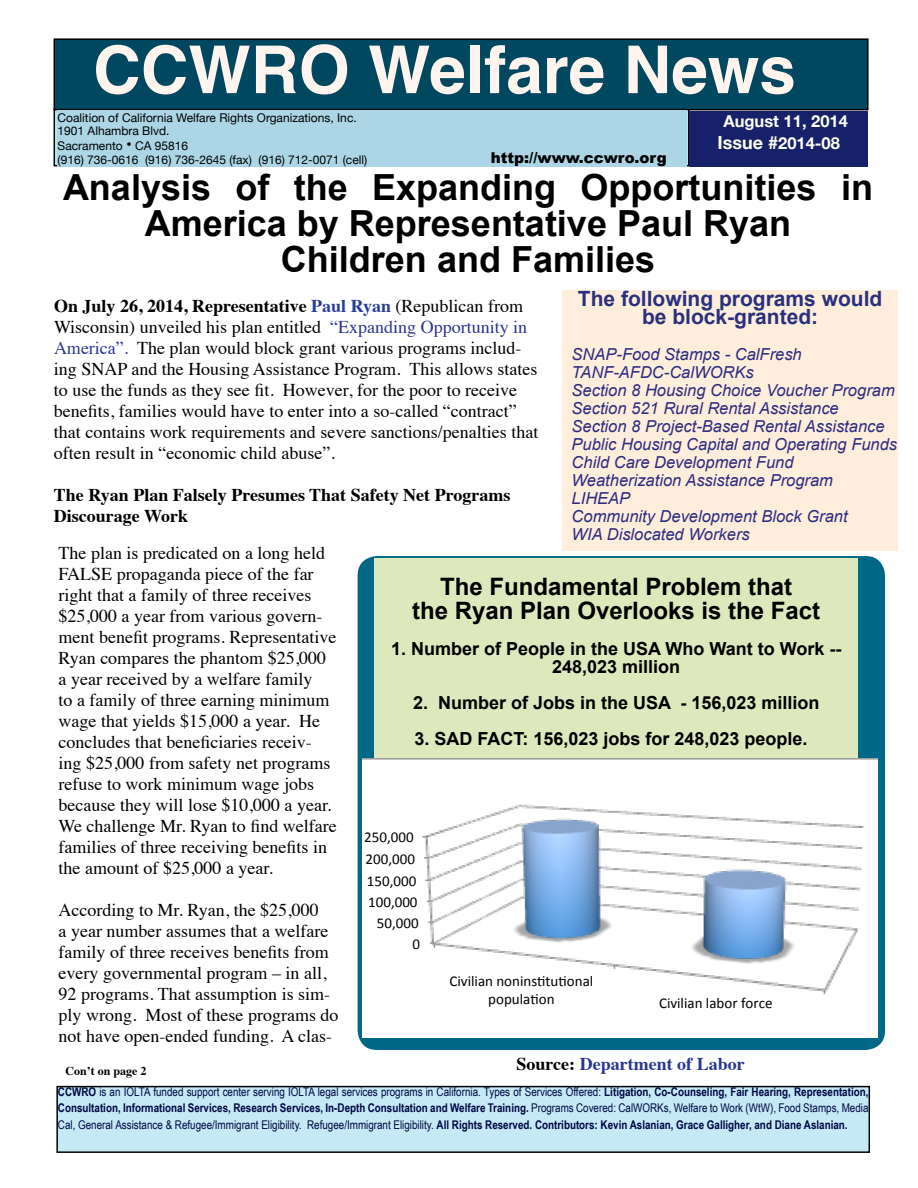
<style>
.page{position:relative;width:918px;height:1188px;background:#fff}
.page>*{position:absolute;margin:0;border:0;box-sizing:border-box;transform-origin:0 0}
.t1{font:700 66px "Helvetica";color:#fff4ee}
.t2{font:700 36px/36px "Arial";color:#000;text-align:center}
.t3{font:700 24px/24px "Arial";color:#000;text-align:center}
.t4{font:700 21px/18px "Arial";color:#29317e;text-align:center}
.t5{font:18px/21px "Times";color:#000}
.t6{font:700 18px/18px "Arial";color:#000;text-align:center}
.t7{font:700 18px/21px "Times";color:#000}
.t8{font:700 18px "Times";color:#2a3690}
.t9{font:italic 16.5px/18px "Arial";color:#2d2d82}
.t10{font:700 16.5px/21.6px "Helvetica Neue";color:#fffef4;text-align:center}
.t11{font:15px/18px "Calibri";color:#000;text-align:center}
.t12{font:900 15px "Arial";color:#000}
.t13{font:12px/16.4px "Arial Narrow";color:#000643;text-align:justify}
.t14{font:12px/14.1px "Helvetica Neue";color:#000}
.t15{font:700 12px "Times";color:#000}
.s1{font-size:16.5px}
.s2{font-size:18px}
.s3{font-weight:700}
.s4{font-weight:700;color:#283d98}
.s5{color:#2a3391}
.s6{color:#000}
</style>
<div class="page">
<div style="left:356px;top:555px;width:531px;height:496px;background:#006887;border-radius:21px"></div>
<div style="left:355px;top:553px;width:533px;height:500px;border:3px solid #fff;border-radius:21px"></div>
<div style="left:54px;top:39px;width:814px;height:71px;background:#004760"></div>
<div style="left:54px;top:38px;width:815px;height:72px;border:2px solid #000"></div>
<div style="left:58px;top:110px;width:629px;height:56px;background:#acd6e6"></div>
<div style="left:57px;top:1087px;width:812px;height:65px;background:#c5e9f5"></div>
<div style="left:56px;top:1086px;width:814px;height:67px;border:1px solid #000"></div>
<div style="left:689px;top:111px;width:179px;height:55px;background:#16216a"></div>
<div style="left:562px;top:290px;width:336px;height:261px;background:#ffeedb"></div>
<svg style="left:362px;top:758px;width:516px;height:280px;background:#ecf1f6"></svg>
<div style="left:374px;top:558px;width:484px;height:199px;background:#dee8bd"></div>
<h1 class="t1" style="left:93px;top:17px;width:704px">CCWRO Welfare News</h1>
<p class="t14" style="left:58px;top:111px;width:311px">Coalition of California Welfare Rights Organizations, Inc.<br>1901 Alhambra Blvd.<br>Sacramento <span class="s1">•</span> CA 95816<br>(916) 736-0616 (916) 736-2645 (fax) (916) 712-0071 (cell)</p>
<p class="t10" style="left:718px;top:111px;width:132px">August 11, 2014<br><span class="s2">Issue #</span>2014-08</p>
<h2 class="t2" style="left:63px;top:170px;width:812px">Analysis of the Expanding Opportunities in<br>America by Representative Paul Ryan<br>Children and Families</h2>
<p class="t12" style="left:491px;top:147px;width:177px">http://www.ccwro.org</p>
<p class="t5" style="left:54px;top:294px;width:486px"><span class="s3">On July 26, 2014, Representative</span> <span class="s4">Paul Ryan</span> (Republican from Wisconsin) unveiled his plan entitled <span class="s5">“Expanding Opportunity in America”.</span> The plan would block grant various programs includ&shy;ing SNAP and the Housing Assistance Program. This allows states to use the funds as they see fit. However, for the poor to receive benefits, families would have to enter into a so-called “contract” that contains work requirements and severe sanctions/penalties that often result in “economic child abuse”.</p>
<p class="t7" style="left:54px;top:483px;width:458px">The Ryan Plan Falsely Presumes That Safety Net Programs<br>Discourage Work</p>
<p class="t4" style="left:578px;top:290px;width:306px">The following programs would be block-granted:</p>
<p class="t9" style="left:572px;top:345px;width:327px">SNAP-Food Stamps - CalFresh<br>TANF-AFDC-CalWORKs<br>Section 8 Housing Choice Voucher Program<br>Section 521 Rural Rental Assistance<br>Section 8 Project-Based Rental Assistance<br>Public Housing Capital and Operating Funds<br>Child Care Development Fund<br>Weatherization Assistance Program<br>LIHEAP<br>Community Development Block Grant<br>WIA Dislocated Workers</p>
<p class="t5" style="left:59px;top:541px;width:280px">The plan is predicated on a long held FALSE propaganda piece of the far right that a family of three receives $25,000 a year from various govern&shy;ment benefit programs. Representative Ryan compares the phantom $25,000 a year received by a welfare family<br>to a family of three earning minimum wage that yields $15,000 a year. He concludes that beneficiaries receiv&shy;ing $25,000 from safety net programs refuse to work minimum wage jobs because they will lose $10,000 a year.<br>We challenge Mr. Ryan to find welfare families of three receiving benefits in the amount of $25,000 a year.</p>
<p class="t5" style="left:59px;top:898px;width:281px">According to Mr. Ryan, the $25,000<br>a year number assumes that a welfare family of three receives benefits from every governmental program – in all, 92 programs. That assumption is sim&shy;ply wrong. Most of these programs do not have open-ended funding. A clas-</p>
<p class="t15" style="left:65px;top:1059px;width:82px">Con’t on page 2</p>
<h3 class="t3" style="left:412px;top:575px;width:410px">The Fundamental Problem that<br>the Ryan Plan Overlooks is the Fact</h3>
<p class="t6" style="left:391px;top:640px;width:452px">1. Number of People in the USA Who Want to Work --<br>248,023 million</p>
<p class="t6" style="left:413px;top:694px;width:408px">2. Number of Jobs in the USA - 156,023 million</p>
<p class="t6" style="left:414px;top:730px;width:395px">3. SAD FACT: 156,023 jobs for 248,023 people.</p>
<p class="t11" style="left:364px;top:829px;width:51px">250,000</p>
<p class="t11" style="left:366px;top:850px;width:51px">200,000</p>
<p class="t11" style="left:367px;top:872px;width:51px">150,000</p>
<p class="t11" style="left:368px;top:893px;width:51px">100,000</p>
<p class="t11" style="left:377px;top:914px;width:43px">50,000</p>
<p class="t11" style="left:413px;top:935px;width:9px">0</p>
<p class="t11" style="left:449px;top:973px;width:145px">Civilian nonins/tu/onal popula/on</p>
<p class="t11" style="left:659px;top:994px;width:115px">Civilian labor force</p>
<p class="t8" style="left:517px;top:1047px;width:230px"><span class="s6">Source:</span> Department of Labor</p>
<p class="t13" style="left:58px;top:1083px;width:812px"><span class="s3">CCWRO</span> is an IOLTA funded support center serving IOLTA legal services programs in California. Types of Services Offered: <span class="s3">Litigation, Co-Counseling, Fair Hearing, Representation, Consultation, Informational Services, Research Services, In-Depth Consultation and Welfare Training.</span> Programs Covered: CalWORKs, Welfare to Work (WtW), Food Stamps, Media Cal, General Assistance &amp; Refugee/Immigrant Eligibility. Refugee/Immigrant Eligibility. <span class="s3">All Rights Reserved. Contributors: Kevin Aslanian, Grace Galligher, and Diane Aslanian.</span></p>
</div>
